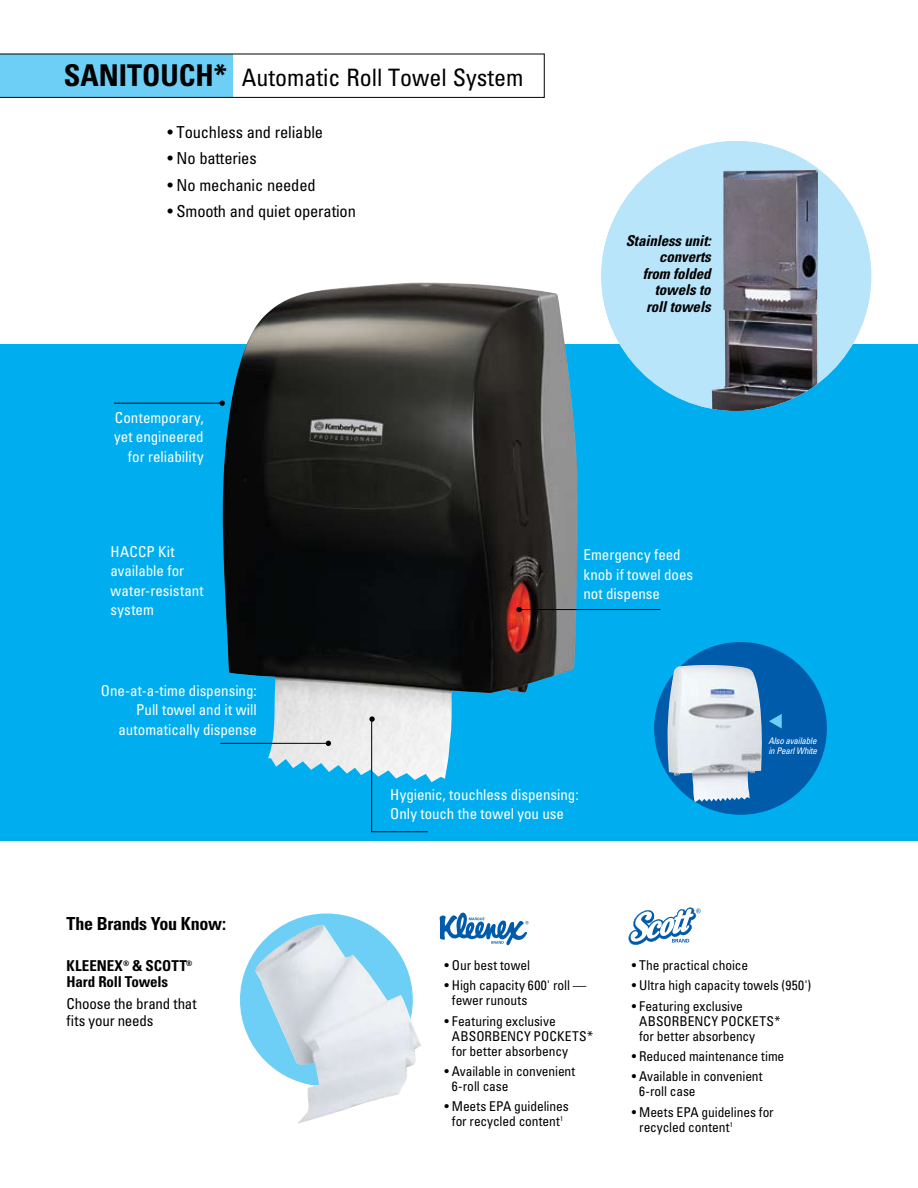
<style>
.page{position:relative;width:918px;height:1188px;background:#fff}
.page>*{position:absolute;margin:0;border:0;box-sizing:border-box;transform-origin:0 0}
.t1{font:700 condensed 30px "Univers LT Std";color:#000}
.t2{font:condensed 24px "Univers LT Std";color:#000}
.t3{font:700 condensed 18px "Univers LT Std";letter-spacing:-.02em;color:#000}
.t4{font:condensed 16.5px "Univers LT Std";letter-spacing:-.01em;color:#000}
.t5{font:condensed 15px/19.5px "Univers LT Std";color:#fff}
.t6{font:italic 700 condensed 15px/16.5px "Univers LT Std";letter-spacing:-.01em;color:#000;text-align:right}
.t7{font:condensed 15px/16.5px "Univers LT Std";letter-spacing:-.01em;color:#000}
.t8{font:700 condensed 15px/16.5px "Univers LT Std";letter-spacing:-.01em;color:#000}
.t9{font:condensed 13.5px/15px "Univers LT Std";letter-spacing:-.005em;color:#000}
.t10{font:italic condensed 9px/10.5px "Univers LT Std";letter-spacing:-.02em;color:#fff}
.s1{font-weight:700;font-size:30px}
</style>
<div class="page">
<div style="left:240px;top:914px;width:173px;height:172px;background:#6dcff6;border-radius:50%"></div>
<div style="left:0;top:344px;width:918px;height:497px;background:#00aeef"></div>
<img style="left:223px;top:283px;width:355px;height:499px">
<svg style="left:369px;top:716px;width:60px;height:116px"></svg>
<hr style="left:220px;top:743px;width:106px;height:1px;background:#000">
<svg style="left:326px;top:741px;width:5px;height:5px"></svg>
<hr style="left:521px;top:609px;width:139px;height:1px;background:#000">
<svg style="left:516px;top:607px;width:6px;height:5px"></svg>
<hr style="left:114px;top:403px;width:106px;height:1px;background:#000">
<svg style="left:220px;top:401px;width:5px;height:5px"></svg>
<svg style="left:0;top:54px;width:545px;height:44px"></svg>
<img style="left:255px;top:925px;width:166px;height:199px">
<svg style="left:440px;top:912px;width:89px;height:34px"></svg>
<div style="left:601px;top:141px;width:270px;height:270px;background:#b9e5fb;border-radius:50%"></div>
<img style="left:712px;top:170px;width:106px;height:241px">
<div style="left:654px;top:642px;width:173px;height:173px;background:#005cab;border-radius:50%"></div>
<img style="left:668px;top:665px;width:94px;height:137px">
<svg style="left:769px;top:714px;width:13px;height:15px"></svg>
<svg style="left:628px;top:907px;width:73px;height:38px"></svg>
<h1 class="t1" style="left:64px;top:57px;width:72px">sanitouch</h1>
<h2 class="t2" style="left:214px;top:62px;width:311px"><span class="s1">*</span> Automatic Roll Towel System</h2>
<p class="t4" style="left:167px;top:122px;width:157px">• Touchless and reliable</p>
<p class="t4" style="left:167px;top:148px;width:91px">• No batteries</p>
<p class="t4" style="left:167px;top:174px;width:150px">• No mechanic needed</p>
<p class="t4" style="left:167px;top:201px;width:190px">• Smooth and quiet operation</p>
<p class="t6" style="left:626px;top:232px;width:86px">Stainless unit: converts<br>from folded towels to<br>roll towels</p>
<p class="t5" style="left:114px;top:407px;width:91px;text-align:right">Contemporary, yet engineered for reliability</p>
<p class="t5" style="left:111px;top:542px;width:95px">HACCP Kit available for water-resistant system</p>
<p class="t5" style="left:101px;top:680px;width:158px;text-align:right">One-at-a-time dispensing:<br>Pull towel and it will automatically dispense</p>
<h3 class="t3" style="left:67px;top:912px;width:161px">The Brands You Know:</h3>
<p class="t8" style="left:67px;top:957px;width:127px">Kleenex<sup>®</sup> &amp; Scott<sup>®<br></sup>Hard Roll Towels</p>
<p class="t7" style="left:67px;top:995px;width:132px">Choose the brand that fits your needs</p>
<p class="t5" style="left:583px;top:545px;width:111px">Emergency feed knob if towel does not dispense</p>
<p class="t5" style="left:390px;top:785px;width:190px">Hygienic, touchless dispensing:<br>Only touch the towel you use</p>
<p class="t10" style="left:768px;top:735px;width:50px">Also available in Pearl White</p>
<p class="t9" style="left:445px;top:957px;width:87px">• Our best towel</p>
<p class="t9" style="left:452px;top:978px;width:136px;text-indent:-7px">• High capacity 600' roll — fewer runouts</p>
<p class="t9" style="left:452px;top:1013px;width:143px;text-indent:-7px">• Featuring exclusive<br>Absorbency Pockets* for better absorbency</p>
<p class="t9" style="left:452px;top:1063px;width:125px;text-indent:-7px">• Available in convenient<br>6-roll case</p>
<p class="t9" style="left:445px;top:1099px;width:126px;text-align:center">• Meets EPA guidelines for recycled content<sup>1</sup></p>
<p class="t9" style="left:632px;top:957px;width:118px">• The practical choice</p>
<p class="t9" style="left:632px;top:978px;width:181px">• Ultra high capacity towels (950')</p>
<p class="t9" style="left:639px;top:998px;width:143px;text-indent:-7px">• Featuring exclusive<br>Absorbency Pockets* for better absorbency</p>
<p class="t9" style="left:632px;top:1048px;width:154px">• Reduced maintenance time</p>
<p class="t9" style="left:639px;top:1069px;width:125px;text-indent:-7px">• Available in convenient<br>6-roll case</p>
<p class="t9" style="left:639px;top:1104px;width:136px;text-indent:-7px">• Meets EPA guidelines for recycled content<sup>1</sup></p>
</div>
